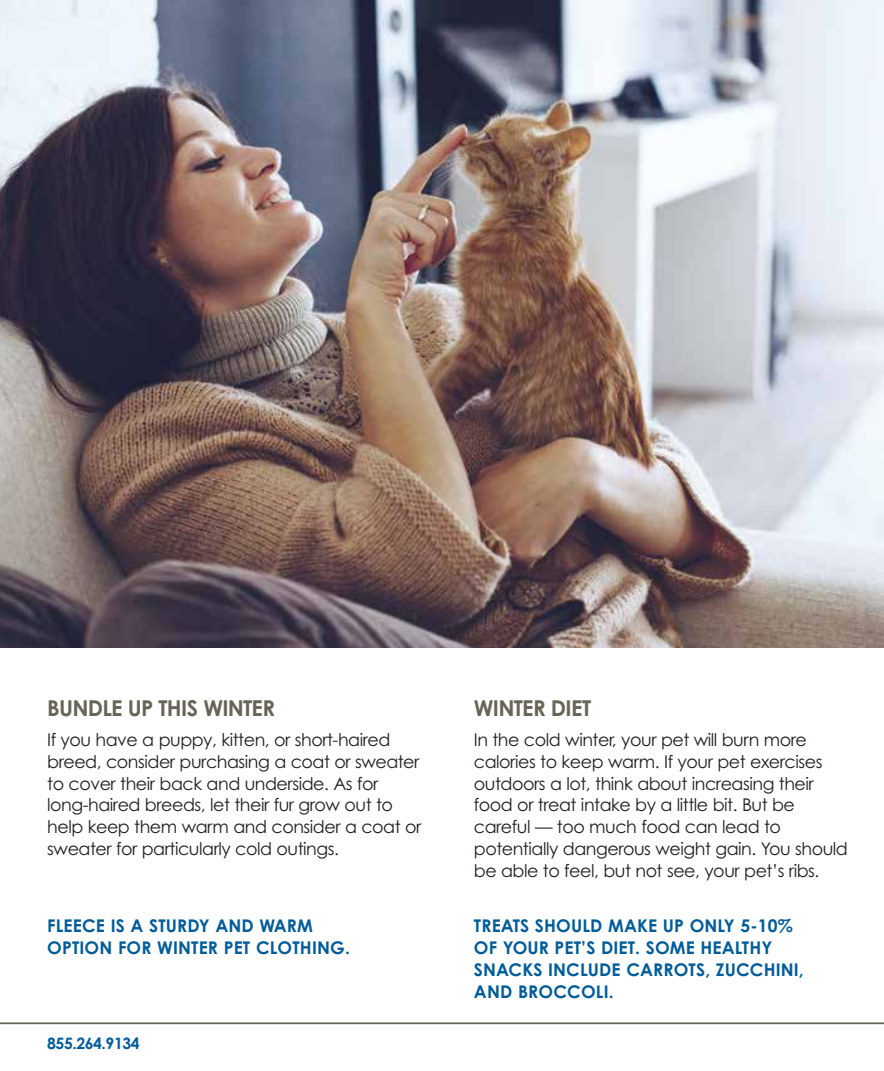
<style>
.page{position:relative;width:884px;height:1071px;background:#fff}
.page>*{position:absolute;margin:0;border:0;box-sizing:border-box;transform-origin:0 0}
.t1{font:700 21.88px "Century Gothic Pro";letter-spacing:-.03em;color:#686459}
.t2{font:17.5px/21.9px "Century Gothic Pro";letter-spacing:-.025em;color:#231f20}
.t3{font:700 17.5px/21.9px "Century Gothic Pro";letter-spacing:.01em;color:#005c99}
.t4{font:700 15.75px "Century Gothic Pro";letter-spacing:-.025em;color:#005c99}
</style>
<div class="page">
<img style="left:0;top:0;width:883px;height:648px">
<hr style="left:0;top:1022px;width:884px;height:2px;background:#686459">
<p class="t1" style="left:47px;top:695px;width:229px">BUNDLE UP THIS WINTER</p>
<p class="t2" style="left:47px;top:728px;width:375px">If you have a puppy, kitten, or short-haired breed, consider purchasing a coat or sweater to cover their back and underside. As for long-haired breeds, let their fur grow out to help keep them warm and consider a coat or sweater for particularly cold outings.</p>
<p class="t1" style="left:474px;top:695px;width:119px">WINTER DIET</p>
<p class="t2" style="left:474px;top:728px;width:375px">In the cold winter, your pet will burn more calories to keep warm. If your pet exercises outdoors a lot, think about increasing their food or treat intake by a little bit. But be careful — too much food can lead to potentially dangerous weight gain. You should be able to feel, but not see, your pet’s ribs.</p>
<p class="t3" style="left:47px;top:915px;width:304px">FLEECE IS A STURDY AND WARM<br>OPTION FOR WINTER PET CLOTHING.</p>
<p class="t3" style="left:474px;top:915px;width:331px">TREATS SHOULD MAKE UP ONLY 5-10%<br>OF YOUR PET’S DIET. SOME HEALTHY<br>SNACKS INCLUDE CARROTS, ZUCCHINI,<br>AND BROCCOLI.</p>
<p class="t4" style="left:47px;top:1034px;width:94px">855.264.9134</p>
</div>
